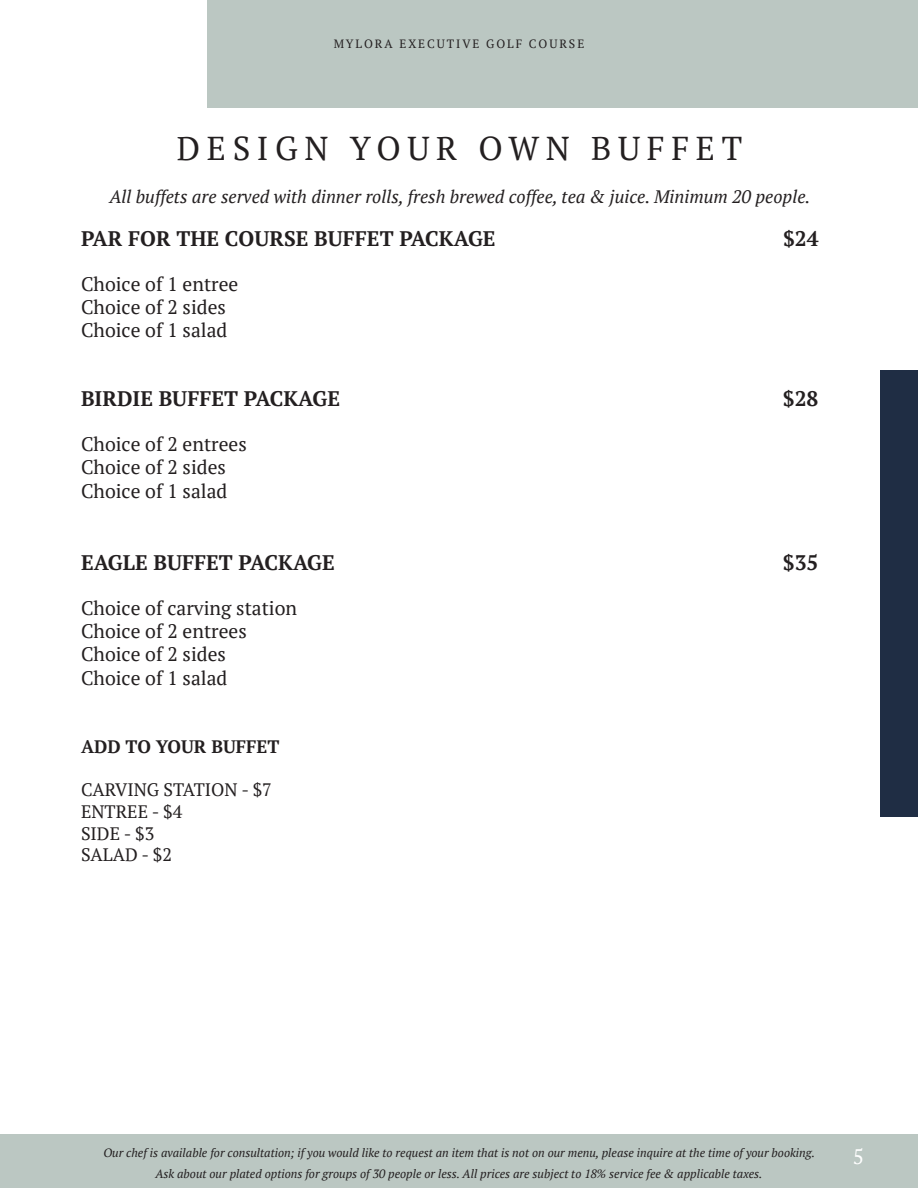
<style>
.page{position:relative;width:918px;height:1188px;background:#fff}
.page>*{position:absolute;margin:0;border:0;box-sizing:border-box;transform-origin:0 0}
.t1{font:33px "PT Serif";letter-spacing:.2em;color:#231f20}
.t2{font:700 21px "PT Serif";color:#231f20}
.t3{font:21px "PT Serif";color:#fff}
.t4{font:19.5px "PT Serif";color:#231f20}
.t5{font:italic 18px "PT Serif";color:#231f20}
.t6{font:18px "PT Serif";color:#231f20}
.t7{font:700 18px "PT Serif";color:#231f20}
.t8{font:italic 12px "PT Serif";color:#231f20}
.t9{font:12px "PT Serif";letter-spacing:.16em;color:#231f20}
</style>
<div class="page">
<div style="left:207px;top:0;width:711px;height:108px;background:#bbc7c2"></div>
<div style="left:0;top:1134px;width:918px;height:54px;background:#bbc7c2"></div>
<div style="left:880px;top:371px;width:38px;height:446px;background:#1f2d44"></div>
<p class="t9" style="left:334px;top:36px;width:252px">MYLORA EXECUTIVE GOLF COURSE</p>
<p class="t1" style="left:177px;top:126px;width:567px">DESIGN YOUR OWN BUFFET</p>
<p class="t5" style="left:109px;top:185px;width:703px">All buffets are served with dinner rolls, fresh brewed coffee, tea &amp; juice. Minimum 20 people.</p>
<p class="t2" style="left:81px;top:224px;width:416px">PAR FOR THE COURSE BUFFET PACKAGE</p>
<p class="t2" style="left:783px;top:224px;width:37px">$24</p>
<p class="t4" style="left:81px;top:271px;width:159px">Choice of 1 entree</p>
<p class="t4" style="left:81px;top:295px;width:147px">Choice of 2 sides</p>
<p class="t4" style="left:81px;top:318px;width:148px">Choice of 1 salad</p>
<p class="t2" style="left:81px;top:385px;width:261px">BIRDIE BUFFET PACKAGE</p>
<p class="t2" style="left:783px;top:385px;width:37px">$28</p>
<p class="t4" style="left:81px;top:431px;width:167px">Choice of 2 entrees</p>
<p class="t4" style="left:81px;top:455px;width:147px">Choice of 2 sides</p>
<p class="t4" style="left:81px;top:478px;width:148px">Choice of 1 salad</p>
<p class="t2" style="left:81px;top:548px;width:255px">EAGLE BUFFET PACKAGE</p>
<p class="t2" style="left:783px;top:548px;width:37px">$35</p>
<p class="t4" style="left:81px;top:595px;width:218px">Choice of carving station</p>
<p class="t4" style="left:81px;top:619px;width:167px">Choice of 2 entrees</p>
<p class="t4" style="left:81px;top:642px;width:147px">Choice of 2 sides</p>
<p class="t4" style="left:81px;top:665px;width:148px">Choice of 1 salad</p>
<p class="t7" style="left:81px;top:735px;width:200px">ADD TO YOUR BUFFET</p>
<p class="t6" style="left:81px;top:778px;width:192px">CARVING STATION - $7</p>
<p class="t6" style="left:81px;top:800px;width:103px">ENTREE - $4</p>
<p class="t6" style="left:81px;top:822px;width:75px">SIDE - $3</p>
<p class="t6" style="left:81px;top:843px;width:93px">SALAD - $2</p>
<p class="t8" style="left:103px;top:1145px;width:713px">Our chef is available for consultation; if you would like to request an item that is not on our menu, please inquire at the time of your booking.</p>
<p class="t8" style="left:155px;top:1166px;width:609px">Ask about our plated options for groups of 30 people or less. All prices are subject to 18% service fee &amp; applicable taxes.</p>
<h2 class="t3" style="left:853px;top:1143px;width:13px">5</h2>
</div>
